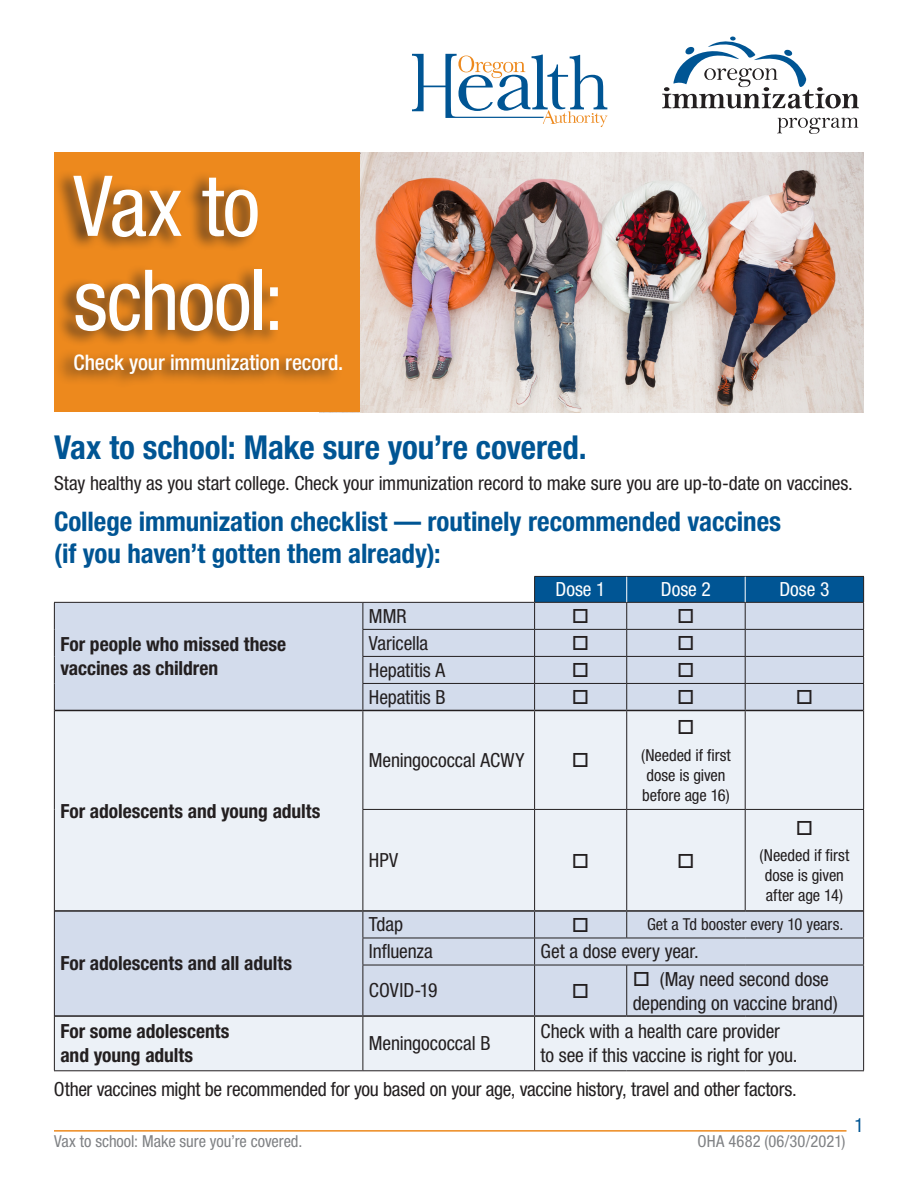
<style>
.page{position:relative;width:918px;height:1188px;background:#fff}
.page>*{position:absolute;margin:0;border:0;box-sizing:border-box;transform-origin:0 0}
.t1{font:condensed 84.15px/94.1px "Helvetica Neue LT Std";letter-spacing:-.02em;color:#fff}
.t2{font:700 condensed 33px "Helvetica Neue LT Std";letter-spacing:-.005em;color:#005594}
.t3{font:700 condensed 27px/32.4px "Helvetica Neue LT Std";letter-spacing:-.005em;color:#005594}
.t4{font:500 condensed 21.45px "Helvetica Neue LT Std";letter-spacing:-.005em;color:#fff}
.t5{font:condensed 19.5px/24px "Helvetica Neue LT Std";letter-spacing:-.01em;color:#231f20}
.t6{font:700 condensed 19.5px/24px "Helvetica Neue LT Std";color:#231f20}
.t7{font:condensed 19.5px "Helvetica Neue LT Std";color:#fff}
.t8{font:condensed 19.5px "Helvetica Neue LT Std";color:#005594}
.t9{font:condensed 16.5px/19.8px "Helvetica Neue LT Std";letter-spacing:-.005em;color:#231f20}
.t10{font:condensed 16.5px "Helvetica Neue LT Std";color:#808285}
</style>
<div class="page">
<hr style="left:54px;top:1130px;width:793px;height:2px;background:#ed891d">
<img style="left:360px;top:152px;width:504px;height:260px">
<svg style="left:412px;top:54px;width:196px;height:73px"></svg>
<div style="left:54px;top:152px;width:306px;height:260px;background:#ed891d"></div>
<svg style="left:777px;top:118px;width:81px;height:16px"></svg>
<svg style="left:662px;top:36px;width:197px;height:73px"></svg>
<div style="left:55px;top:603px;width:479px;height:107px;background:#d3dcec"></div>
<svg style="left:55px;top:711px;width:808px;height:359px;background:#e4eaf3"></svg>
<hr style="left:54px;top:602px;width:309px;height:1px;background:#231f20">
<svg style="left:54px;top:603px;width:1px;height:107px"></svg>
<hr style="left:363px;top:602px;width:172px;height:1px;background:#231f20">
<hr style="left:363px;top:629px;width:172px;height:1px;background:#231f20">
<hr style="left:363px;top:656px;width:172px;height:1px;background:#231f20">
<hr style="left:363px;top:683px;width:172px;height:1px;background:#231f20">
<svg style="left:363px;top:603px;width:1px;height:107px"></svg>
<hr style="left:54px;top:710px;width:1px;height:99px;background:#231f20">
<hr style="left:54px;top:809px;width:1px;height:102px;background:#231f20">
<hr style="left:363px;top:711px;width:1px;height:98px;background:#231f20">
<hr style="left:534px;top:711px;width:1px;height:98px;background:#231f20">
<hr style="left:626px;top:711px;width:1px;height:98px;background:#231f20">
<hr style="left:745px;top:711px;width:1px;height:98px;background:#231f20">
<hr style="left:863px;top:710px;width:1px;height:99px;background:#231f20">
<hr style="left:363px;top:809px;width:172px;height:1px;background:#231f20">
<hr style="left:363px;top:810px;width:1px;height:100px;background:#231f20">
<hr style="left:535px;top:809px;width:92px;height:1px;background:#231f20">
<hr style="left:534px;top:810px;width:1px;height:100px;background:#231f20">
<hr style="left:627px;top:809px;width:118px;height:1px;background:#231f20">
<hr style="left:626px;top:810px;width:1px;height:100px;background:#231f20">
<hr style="left:745px;top:809px;width:119px;height:1px;background:#231f20">
<hr style="left:745px;top:810px;width:1px;height:100px;background:#231f20">
<hr style="left:863px;top:810px;width:1px;height:101px;background:#231f20">
<svg style="left:626px;top:912px;width:1px;height:26px"></svg>
<svg style="left:54px;top:911px;width:1px;height:54px"></svg>
<hr style="left:363px;top:938px;width:172px;height:1px;background:#231f20">
<svg style="left:363px;top:912px;width:1px;height:53px"></svg>
<hr style="left:535px;top:938px;width:92px;height:1px;background:#231f20">
<svg style="left:534px;top:912px;width:1px;height:53px"></svg>
<hr style="left:627px;top:938px;width:118px;height:1px;background:#231f20">
<hr style="left:745px;top:938px;width:119px;height:1px;background:#231f20">
<svg style="left:863px;top:911px;width:1px;height:54px"></svg>
<hr style="left:54px;top:965px;width:1px;height:51px;background:#231f20">
<hr style="left:363px;top:965px;width:172px;height:1px;background:#231f20">
<hr style="left:363px;top:965px;width:1px;height:50px;background:#231f20">
<hr style="left:535px;top:965px;width:92px;height:1px;background:#231f20">
<hr style="left:534px;top:965px;width:1px;height:50px;background:#231f20">
<hr style="left:627px;top:965px;width:118px;height:1px;background:#231f20">
<hr style="left:626px;top:965px;width:1px;height:50px;background:#231f20">
<hr style="left:745px;top:965px;width:119px;height:1px;background:#231f20">
<hr style="left:863px;top:965px;width:1px;height:51px;background:#231f20">
<hr style="left:54px;top:1016px;width:1px;height:54px;background:#231f20">
<hr style="left:363px;top:1017px;width:1px;height:53px;background:#231f20">
<hr style="left:534px;top:1017px;width:1px;height:53px;background:#231f20">
<hr style="left:863px;top:1016px;width:1px;height:54px;background:#231f20">
<hr style="left:54px;top:1070px;width:309px;height:1px;background:#231f20">
<hr style="left:363px;top:1070px;width:172px;height:1px;background:#231f20">
<hr style="left:535px;top:1070px;width:92px;height:1px;background:#231f20">
<hr style="left:627px;top:1070px;width:118px;height:1px;background:#231f20">
<hr style="left:745px;top:1070px;width:119px;height:1px;background:#231f20">
<hr style="left:55px;top:710px;width:308px;height:1px;background:#231f20">
<hr style="left:363px;top:710px;width:172px;height:1px;background:#231f20">
<hr style="left:535px;top:710px;width:92px;height:1px;background:#231f20">
<hr style="left:627px;top:710px;width:118px;height:1px;background:#231f20">
<hr style="left:745px;top:710px;width:118px;height:1px;background:#231f20">
<hr style="left:55px;top:910px;width:308px;height:2px;background:#231f20">
<hr style="left:363px;top:910px;width:172px;height:2px;background:#231f20">
<hr style="left:535px;top:910px;width:92px;height:2px;background:#231f20">
<hr style="left:627px;top:910px;width:118px;height:2px;background:#231f20">
<hr style="left:745px;top:910px;width:118px;height:2px;background:#231f20">
<hr style="left:55px;top:1015px;width:308px;height:2px;background:#231f20">
<hr style="left:363px;top:1015px;width:172px;height:2px;background:#231f20">
<hr style="left:535px;top:1015px;width:92px;height:2px;background:#231f20">
<hr style="left:627px;top:1015px;width:118px;height:2px;background:#231f20">
<hr style="left:745px;top:1015px;width:118px;height:2px;background:#231f20">
<div style="left:54px;top:169px;width:289px;height:220px;background:#231f20;opacity:.76"></div>
<svg style="left:534px;top:576px;width:330px;height:134px;background:#a1b6ce"></svg>
<svg style="left:574px;top:753px;width:14px;height:14px"></svg>
<svg style="left:679px;top:720px;width:14px;height:14px"></svg>
<svg style="left:574px;top:853px;width:14px;height:15px"></svg>
<svg style="left:679px;top:853px;width:14px;height:15px"></svg>
<svg style="left:797px;top:820px;width:14px;height:15px"></svg>
<svg style="left:574px;top:918px;width:14px;height:14px"></svg>
<svg style="left:574px;top:984px;width:14px;height:14px"></svg>
<p class="t1" style="left:74px;top:159px;width:212px">Vax to school:</p>
<p class="t4" style="left:74px;top:349px;width:271px">Check your immunization record.</p>
<p class="t2" style="left:54px;top:427px;width:534px">Vax to school: Make sure you’re covered.</p>
<p class="t5" style="left:54px;top:471px;width:800px">Stay healthy as you start college. Check your immunization record to make sure you are up-to-date on vaccines.</p>
<p class="t3" style="left:54px;top:505px;width:729px">College immunization checklist — routinely recommended vaccines (if you haven’t gotten them already):</p>
<p class="t7" style="left:556px;top:578px;width:52px">Dose 1</p>
<p class="t7" style="left:661px;top:578px;width:52px">Dose 2</p>
<p class="t7" style="left:779px;top:578px;width:52px">Dose 3</p>
<p class="t6" style="left:60px;top:632px;width:227px">For people who missed these vaccines as children</p>
<p class="t6" style="left:60px;top:798px;width:262px">For adolescents and young adults</p>
<p class="t6" style="left:60px;top:951px;width:233px">For adolescents and all adults</p>
<p class="t5" style="left:369px;top:604px;width:39px">MMR</p>
<p class="t5" style="left:369px;top:631px;width:61px">Varicella</p>
<p class="t5" style="left:369px;top:658px;width:78px">Hepatitis A</p>
<p class="t5" style="left:369px;top:685px;width:78px">Hepatitis B</p>
<p class="t5" style="left:369px;top:748px;width:157px">Meningococcal ACWY</p>
<p class="t9" style="left:641px;top:745px;width:91px">(Needed if first dose is given before age 16)</p>
<p class="t5" style="left:369px;top:848px;width:31px">HPV</p>
<p class="t9" style="left:760px;top:845px;width:91px;text-align:center">(Needed if first dose is given after age 14)</p>
<p class="t5" style="left:369px;top:912px;width:36px">Tdap</p>
<p class="t9" style="left:647px;top:915px;width:198px">Get a Td booster every 10 years.</p>
<p class="t5" style="left:369px;top:939px;width:65px">Influenza</p>
<p class="t5" style="left:541px;top:939px;width:160px">Get a dose every year.</p>
<p class="t5" style="left:369px;top:978px;width:70px">COVID-19</p>
<p class="t5" style="left:633px;top:967px;width:206px">□ (May need second dose depending on vaccine brand)</p>
<p class="t5" style="left:541px;top:1019px;width:259px">Check with a health care provider to see if this vaccine is right for you.</p>
<p class="t5" style="left:54px;top:1077px;width:744px">Other vaccines might be recommended for you based on your age, vaccine history, travel and other factors.</p>
<p class="t6" style="left:60px;top:1019px;width:171px">For some adolescents and young adults</p>
<p class="t5" style="left:369px;top:1031px;width:123px">Meningococcal B</p>
<p class="t10" style="left:54px;top:1132px;width:250px">Vax to school: Make sure you’re covered.</p>
<p class="t10" style="left:698px;top:1132px;width:150px">OHA 4682 (06/30/2021)</p>
<p class="t8" style="left:855px;top:1113px;width:11px">1</p>
</div>
